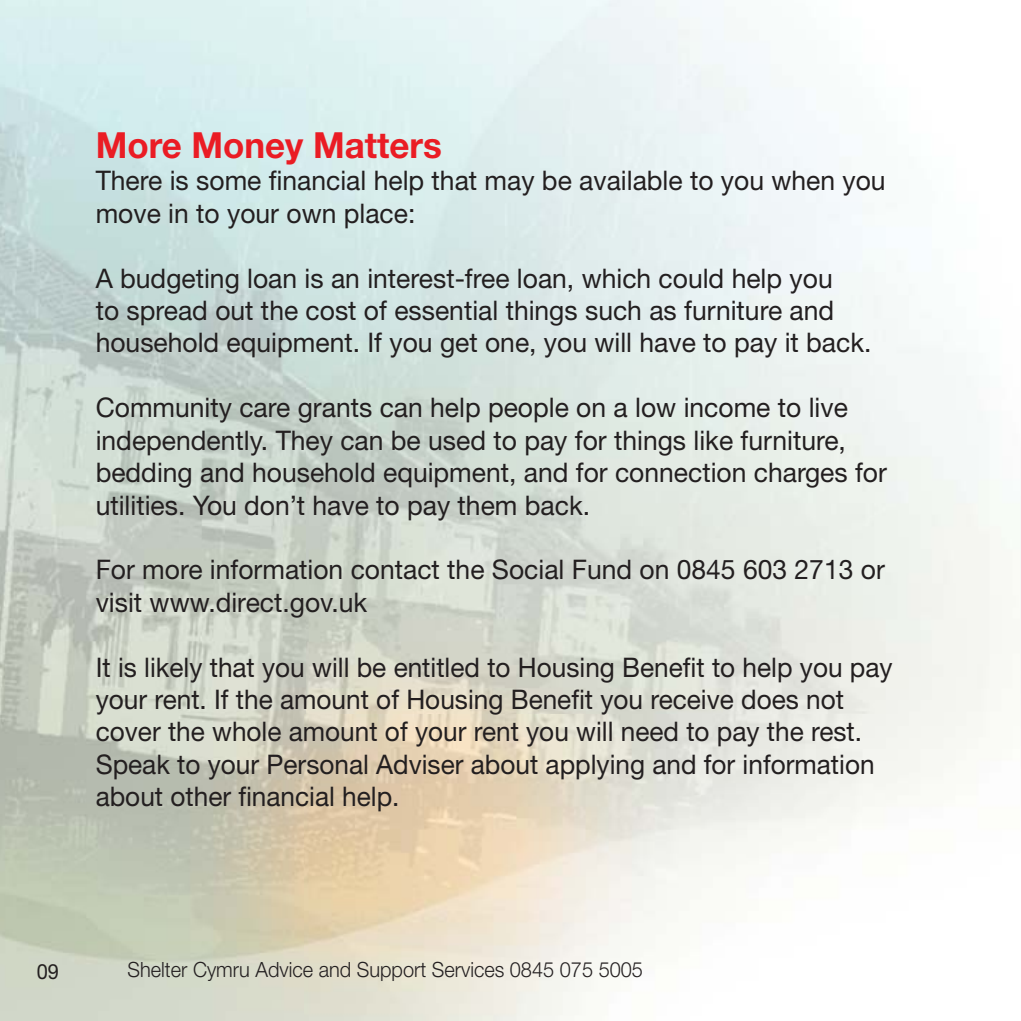
<style>
.page{position:relative;width:1021px;height:1021px;background:#fff}
.page>*{position:absolute;margin:0;border:0;box-sizing:border-box;transform-origin:0 0}
.t1{font:700 36px "Helvetica Neue";color:#ea1c24}
.t2{font:27px/32.4px "Helvetica Neue";color:#231f20}
.t3{font:300 21px "Helvetica Neue";color:#231f20;scale:.95 1}
.t4{font:21px "Helvetica Neue";color:#231f20;scale:.95 1}
</style>
<div class="page">
<img style="left:0;top:0;width:305px;height:1020px">
<h1 class="t1" style="left:96px;top:132px;width:347px">More Money Matters</h1>
<p class="t2" style="left:96px;top:167px;width:791px">There is some financial help that may be available to you when you move in to your own place:</p>
<p class="t2" style="left:96px;top:264px;width:777px">A budgeting loan is an interest-free loan, which could help you<br>to spread out the cost of essential things such as furniture and household equipment. If you get one, you will have to pay it back.</p>
<p class="t2" style="left:96px;top:394px;width:792px">Community care grants can help people on a low income to live independently. They can be used to pay for things like furniture, bedding and household equipment, and for connection charges for utilities. You don’t have to pay them back.</p>
<p class="t2" style="left:96px;top:556px;width:790px">For more information contact the Social Fund on 0845 603 2713 or visit www.direct.gov.uk</p>
<p class="t2" style="left:96px;top:653px;width:798px">It is likely that you will be entitled to Housing Benefit to help you pay your rent. If the amount of Housing Benefit you receive does not cover the whole amount of your rent you will need to pay the rest.<br>Speak to your Personal Adviser about applying and for information about other financial help.</p>
<p class="t4" style="left:37px;top:963px;width:25px">09</p>
<p class="t3" style="left:128px;top:962px;width:544px">Shelter Cymru Advice and Support Services 0845 075 5005</p>
</div>
